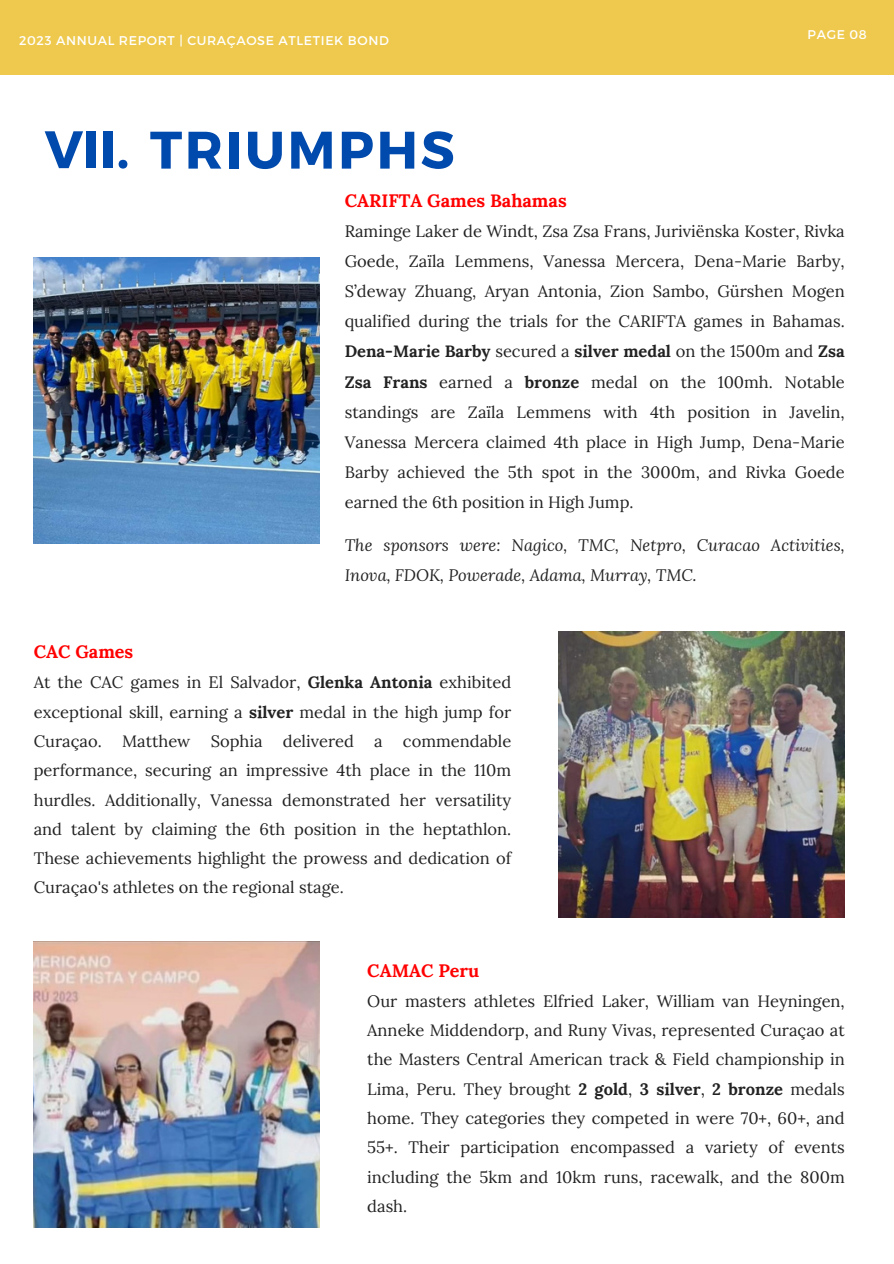
<style>
.page{position:relative;width:894px;height:1264px;background:#fff}
.page>*{position:absolute;margin:0;border:0;box-sizing:border-box;transform-origin:0 0}
.t1{font:700 52.65px "Montserrat";letter-spacing:.05em;color:#004aad}
.t2{font:700 18px "Lora";color:#f00}
.t3{font:16.5px/29.2px "Lora";color:#222;text-align:justify}
.t4{font:italic 16.5px/30px "Lora";color:#222}
.t5{font:12.6px "Montserrat";letter-spacing:.05em;color:#fff}
.s1{font-weight:700}
</style>
<div class="page">
<div style="left:0;top:0;width:893px;height:74px;background:#eec94d"></div>
<img style="left:558px;top:631px;width:286px;height:286px">
<img style="left:34px;top:257px;width:285px;height:286px">
<img style="left:34px;top:941px;width:285px;height:286px">
<h1 class="t5" style="left:19px;top:32px;width:371px">2023 ANNUAL REPORT | CURAÇAOSE ATLETIEK BOND</h1>
<p class="t1" style="left:45px;top:116px;width:411px">VII. TRIUMPHS</p>
<h1 class="t5" style="left:807px;top:26px;width:61px">PAGE 08</h1>
<h2 class="t2" style="left:344px;top:189px;width:223px">CARIFTA Games Bahamas</h2>
<h2 class="t3" style="left:344px;top:216px;width:501px;line-height:30px">Raminge Laker de Windt, Zsa Zsa Frans, Juriviënska Koster, Rivka Goede, Zaïla Lemmens, Vanessa Mercera, Dena-Marie Barby, S’deway Zhuang, Aryan Antonia, Zion Sambo, Gürshen Mogen qualified during the trials for the CARIFTA games in Bahamas.<br><span class="s1">Dena-Marie Barby</span> secured a <span class="s1">silver medal</span> on the 1500m and <span class="s1">Zsa Zsa Frans</span> earned a <span class="s1">bronze</span> medal on the 100mh. Notable standings are Zaïla Lemmens with 4th position in Javelin, Vanessa Mercera claimed 4th place in High Jump, Dena-Marie Barby achieved the 5th spot in the 3000m, and Rivka Goede earned the 6th position in High Jump.</h2>
<h2 class="t4" style="left:344px;top:530px;width:501px">The sponsors were: Nagico, TMC, Netpro, Curacao Activities,<br>Inova, FDOK, Powerade, Adama, Murray, TMC.</h2>
<p class="t2" style="left:34px;top:640px;width:101px">CAC Games</p>
<p class="t3" style="left:34px;top:667px;width:479px">At the CAC games in El Salvador, <span class="s1">Glenka Antonia</span> exhibited exceptional skill, earning a <span class="s1">silver</span> medal in the high jump for Curaçao. Matthew Sophia delivered a commendable performance, securing an impressive 4th place in the 110m hurdles. Additionally, Vanessa demonstrated her versatility and talent by claiming the 6th position in the heptathlon.<br>These achievements highlight the prowess and dedication of Curaçao's athletes on the regional stage.</p>
<h2 class="t2" style="left:367px;top:958px;width:113px">CAMAC Peru</h2>
<h2 class="t3" style="left:367px;top:986px;width:479px">Our masters athletes Elfried Laker, William van Heyningen, Anneke Middendorp, and Runy Vivas, represented Curaçao at the Masters Central American track &amp; Field championship in Lima, Peru. They brought <span class="s1">2 gold</span>, <span class="s1">3 silver</span>, <span class="s1">2 bronze</span> medals home. They categories they competed in were 70+, 60+, and 55+. Their participation encompassed a variety of events including the 5km and 10km runs, racewalk, and the 800m dash.</h2>
</div>
